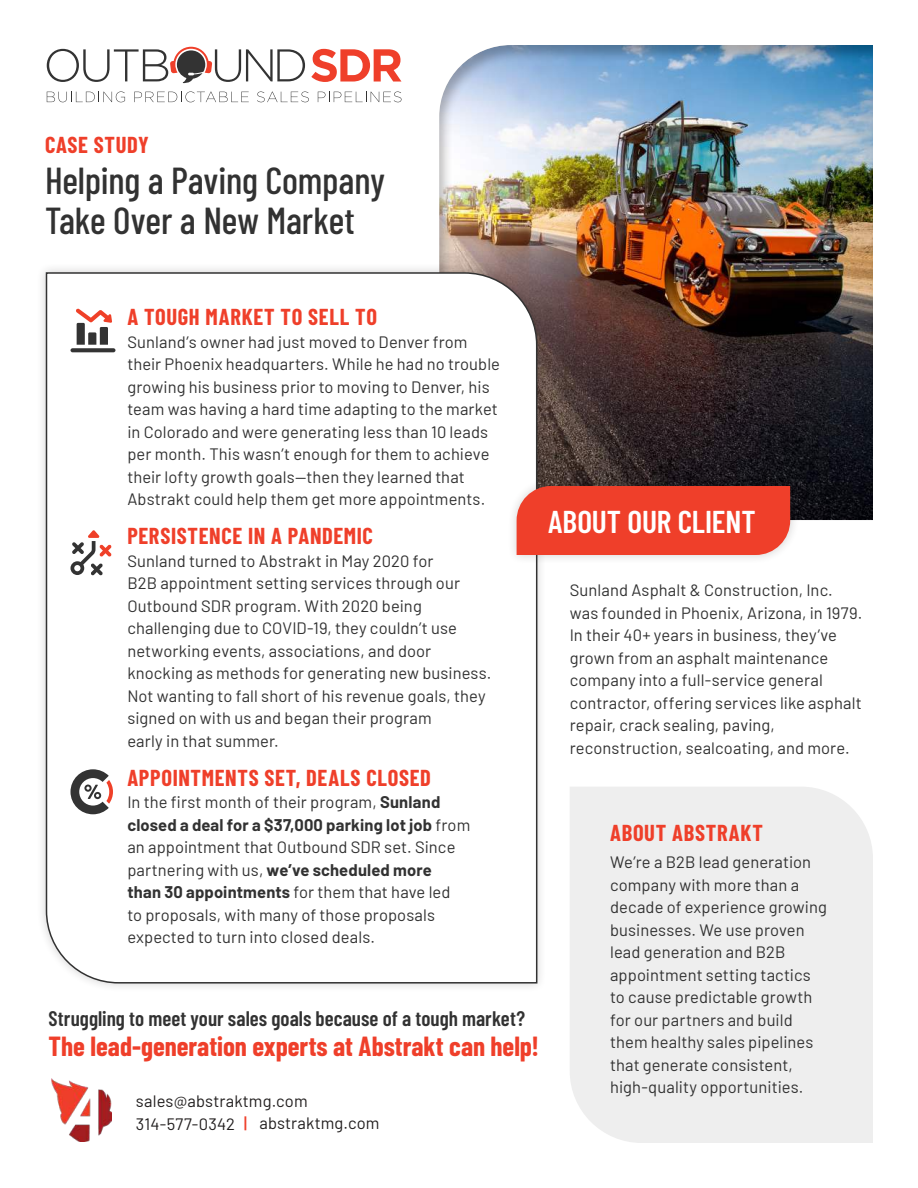
<style>
.page{position:relative;width:918px;height:1188px;background:#fff}
.page>*{position:absolute;margin:0;border:0;box-sizing:border-box;transform-origin:0 0}
.t1{font:500 37.5px/40.5px "Barlow Condensed";letter-spacing:-.005em;color:#323232}
.t2{font:600 31.5px "Barlow Condensed";letter-spacing:-.005em;color:#fff}
.t3{font:700 27px "Barlow Condensed";color:#ef3f2a}
.t4{font:700 22.5px "Barlow Condensed";letter-spacing:.03em;color:#ef3f2a}
.t5{font:600 21px "Barlow Condensed";color:#323232}
.t6{font:16.5px/22.5px "Barlow";letter-spacing:.005em;color:#323232}
.t7{font:16.5px/22.5px "Barlow";letter-spacing:.01em;color:#221f1f}
.s1{font-weight:700}
.s2{color:#ef3f2a}
</style>
<div class="page">
<img style="left:439px;top:45px;width:434px;height:476px">
<div style="left:570px;top:787px;width:303px;height:356px;background:#eee"></div>
<div style="left:36px;top:262px;width:511px;height:731px;background:#221f1f;opacity:.2"></div>
<svg style="left:45px;top:272px;width:493px;height:712px"></svg>
<svg style="left:47px;top:91px;width:78px;height:11px"></svg>
<svg style="left:134px;top:91px;width:115px;height:11px"></svg>
<svg style="left:257px;top:92px;width:52px;height:10px"></svg>
<svg style="left:318px;top:92px;width:84px;height:10px"></svg>
<svg style="left:47px;top:47px;width:258px;height:37px"></svg>
<svg style="left:311px;top:49px;width:90px;height:33px"></svg>
<div style="left:507px;top:476px;width:293px;height:89px;background:#221f1f;opacity:.2"></div>
<div style="left:517px;top:486px;width:273px;height:69px;background:#ef3f2a"></div>
<svg style="left:70px;top:530px;width:42px;height:45px"></svg>
<svg style="left:70px;top:308px;width:45px;height:44px"></svg>
<img style="left:51px;top:1079px;width:60px;height:62px">
<svg style="left:70px;top:769px;width:43px;height:45px"></svg>
<h3 class="t4" style="left:45px;top:137px;width:105px">CASE STUDY</h3>
<h1 class="t1" style="left:45px;top:164px;width:341px">Helping a Paving Company<br>Take Over a New Market</h1>
<h3 class="t4" style="left:127px;top:309px;width:251px">A TOUGH MARKET TO SELL TO</h3>
<p class="t6" style="left:127px;top:332px;width:374px">Sunland’s owner had just moved to Denver from their Phoenix headquarters. While he had no trouble growing his business prior to moving to Denver, his team was having a hard time adapting to the market in Colorado and were generating less than 10 leads per month. This wasn’t enough for them to achieve their lofty growth goals—then they learned that Abstrakt could help them get more appointments.</p>
<h3 class="t4" style="left:127px;top:528px;width:247px">PERSISTENCE IN A PANDEMIC</h3>
<p class="t6" style="left:127px;top:551px;width:366px">Sunland turned to Abstrakt in May 2020 for<br>B2B appointment setting services through our Outbound SDR program. With 2020 being challenging due to COVID-19, they couldn’t use networking events, associations, and door knocking as methods for generating new business.<br>Not wanting to fall short of his revenue goals, they signed on with us and began their program<br>early in that summer.</p>
<h3 class="t4" style="left:127px;top:769px;width:305px">APPOINTMENTS SET, DEALS CLOSED</h3>
<p class="t6" style="left:127px;top:790px;width:344px">In the 昀椀rst month of their program, <span class="s1">Sunland closed a deal for a $37,000 parking lot job</span> from an appointment that Outbound SDR set. Since partnering with us, <span class="s1">we’ve scheduled more<br>than 30 appointments</span> for them that have led<br>to proposals, with many of those proposals expected to turn into closed deals.</p>
<p class="t5" style="left:49px;top:1011px;width:478px">Struggling to meet your sales goals because of a tough market?</p>
<h3 class="t3" style="left:49px;top:1037px;width:492px">The lead-generation experts at Abstrakt can help!</h3>
<p class="t7" style="left:136px;top:1091px;width:245px">sales@abstraktmg.com<br>314-577-0342 <span class="s2">|</span> abstraktmg.com</p>
<h2 class="t2" style="left:548px;top:510px;width:209px">ABOUT OUR CLIENT</h2>
<p class="t6" style="left:570px;top:580px;width:294px">Sunland Asphalt &amp; Construction, Inc. was founded in Phoenix, Arizona, in 1979.<br>In their 40+ years in business, they’ve grown from an asphalt maintenance company into a full-service general contractor, offering services like asphalt repair, crack sealing, paving, reconstruction, sealcoating, and more.</p>
<h3 class="t4" style="left:610px;top:825px;width:154px">ABOUT ABSTRAKT</h3>
<p class="t6" style="left:610px;top:852px;width:218px">We’re a B2B lead generation company with more than a decade of experience growing businesses. We use proven lead generation and B2B appointment setting tactics to cause predictable growth for our partners and build them healthy sales pipelines that generate consistent, high-quality opportunities.</p>
</div>
